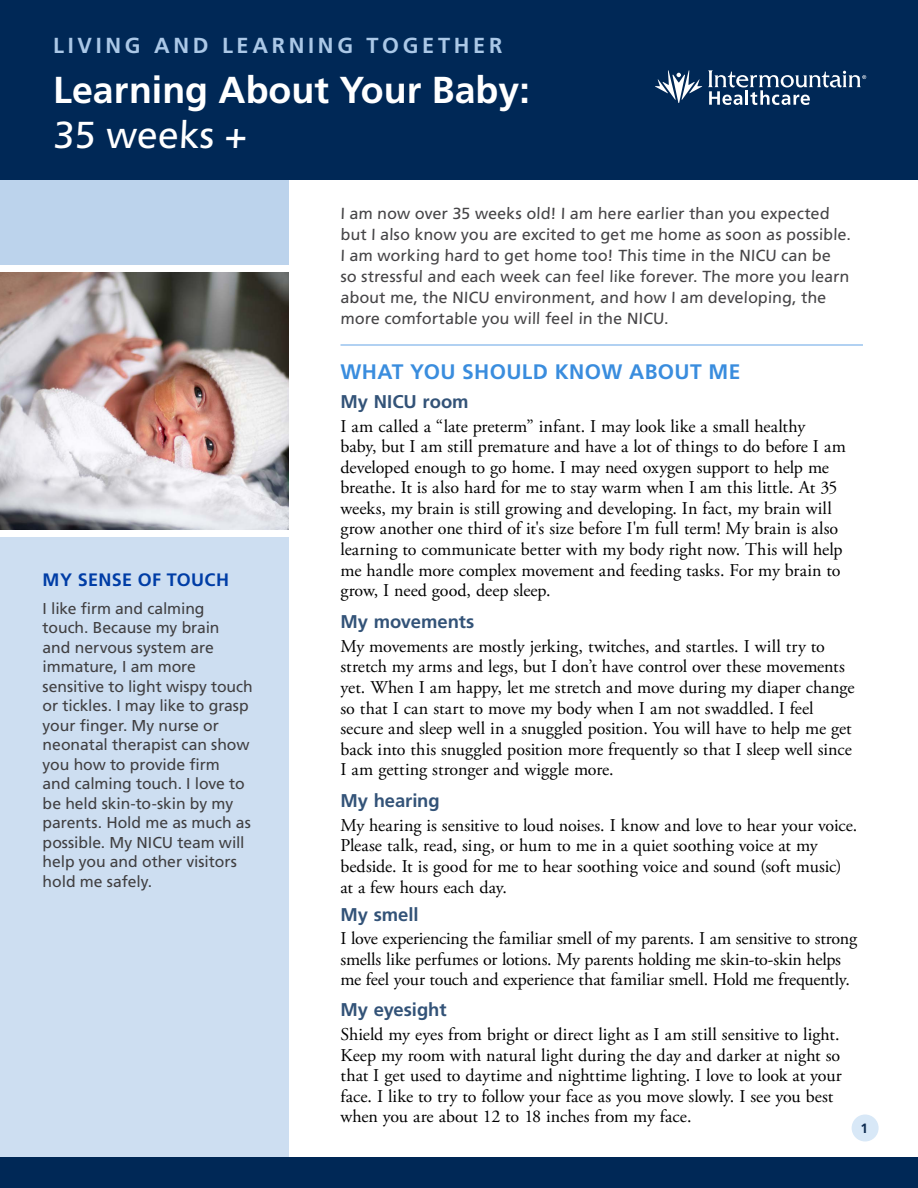
<style>
.page{position:relative;width:918px;height:1188px;background:#fff}
.page>*{position:absolute;margin:0;border:0;box-sizing:border-box;transform-origin:0 0}
.sub_head_all_caps_in{font:700 37.5px/45px "Frutiger LT Std";color:#fff}
.sub_head_all_caps_in-2{font:700 21.75px "Frutiger LT Std";letter-spacing:.17em;color:#abc8e7}
.Side_bar_head{font:700 21px "Frutiger LT Std";letter-spacing:.02em;color:#3a8dde}
.head_1{font:700 18.45px "Frutiger LT Std";letter-spacing:-.005em;color:#335378}
.main{font:18px/20.5px "Adobe Garamond Pro";color:#000}
.Side_bar_head-2{font:700 18px "Frutiger LT Std";letter-spacing:.02em;color:#003da6}
.Opening_paragraph{font:16.05px/21px "Frutiger LT Std";letter-spacing:-.01em;color:#464547}
.side_bar_text{font:15.75px/19.5px "Frutiger LT Std";letter-spacing:-.005em;color:#414042}
.t1{font:700 13.5px "Frutiger LT Std";color:#0f2d52}
.s1{font-weight:400}
</style>
<div class="page">
<div style="left:0;top:178px;width:289px;height:87px;background:#bcd3ec"></div>
<div style="left:0;top:0;width:918px;height:180px;background:#002856"></div>
<img style="left:0;top:272px;width:289px;height:257px">
<svg style="left:655px;top:70px;width:47px;height:33px"></svg>
<svg style="left:708px;top:70px;width:158px;height:35px"></svg>
<hr style="left:340px;top:344px;width:523px;height:2px;background:#75afe8">
<div style="left:852px;top:1114px;width:27px;height:28px;background:#d8e8f7;border-radius:50%"></div>
<div style="left:0;top:538px;width:289px;height:650px;background:#cddef1"></div>
<div style="left:0;top:1158px;width:918px;height:30px;background:#002856"></div>
<p class="sub_head_all_caps_in-2" style="left:53px;top:32px;width:451px">LIVING AND LEARNING TOGETHER</p>
<p class="sub_head_all_caps_in" style="left:53px;top:68px;width:478px">Learning About Your Baby:<br><span class="s1">35 weeks +</span></p>
<p class="Side_bar_head-2" style="left:43px;top:569px;width:188px">MY SENSE OF TOUCH</p>
<p class="side_bar_text" style="left:43px;top:599px;width:212px">I like firm and calming touch. Because my brain<br>and nervous system are immature, I am more sensitive to light wispy touch or tickles. I may like to grasp your finger. My nurse or neonatal therapist can show you how to provide firm<br>and calming touch. I love to be held skin-to-skin by my parents. Hold me as much as possible. My NICU team will help you and other visitors hold me safely.</p>
<p class="Opening_paragraph" style="left:340px;top:203px;width:513px">I am now over 35 weeks old! I am here earlier than you expected but I also know you are excited to get me home as soon as possible.<br>I am working hard to get home too! This time in the NICU can be so stressful and each week can feel like forever. The more you learn about me, the NICU environment, and how I am developing, the more comfortable you will feel in the NICU.</p>
<p class="Side_bar_head" style="left:340px;top:360px;width:401px">WHAT YOU SHOULD KNOW ABOUT ME</p>
<p class="head_1" style="left:340px;top:391px;width:130px">My NICU room</p>
<p class="main" style="left:340px;top:416px;width:507px">I am called a “late preterm” infant. I may look like a small healthy baby, but I am still premature and have a lot of things to do before I am developed enough to go home. I may need oxygen support to help me breathe. It is also hard for me to stay warm when I am this little. At 35 weeks, my brain is still growing and developing. In fact, my brain will grow another one third of it's size before I'm full term! My brain is also learning to communicate better with my body right now. This will help me handle more complex movement and feeding tasks. For my brain to grow, I need good, deep sleep.</p>
<p class="head_1" style="left:340px;top:611px;width:135px">My movements</p>
<p class="main" style="left:340px;top:637px;width:516px">My movements are mostly jerking, twitches, and startles. I will try to stretch my arms and legs, but I don’t have control over these movements yet. When I am happy, let me stretch and move during my diaper change so that I can start to move my body when I am not swaddled. I feel secure and sleep well in a snuggled position. You will have to help me get back into this snuggled position more frequently so that I sleep well since I am getting stronger and wiggle more.</p>
<p class="head_1" style="left:340px;top:790px;width:101px">My hearing</p>
<p class="main" style="left:340px;top:816px;width:518px">My hearing is sensitive to loud noises. I know and love to hear your voice.<br>Please talk, read, sing, or hum to me in a quiet soothing voice at my bedside. It is good for me to hear soothing voice and sound (soft music) at a few hours each day.</p>
<p class="head_1" style="left:340px;top:903px;width:80px">My smell</p>
<p class="main" style="left:340px;top:929px;width:518px">I love experiencing the familiar smell of my parents. I am sensitive to strong smells like perfumes or lotions. My parents holding me skin-to-skin helps me feel your touch and experience that familiar smell. Hold me frequently.</p>
<p class="head_1" style="left:340px;top:999px;width:108px">My eyesight</p>
<p class="main" style="left:340px;top:1025px;width:503px">Shield my eyes from bright or direct light as I am still sensitive to light.<br>Keep my room with natural light during the day and darker at night so that I get used to daytime and nighttime lighting. I love to look at your face. I like to try to follow your face as you move slowly. I see you best when you are about 12 to 18 inches from my face.</p>
<p class="t1" style="left:861px;top:1120px;width:9px">1</p>
</div>
